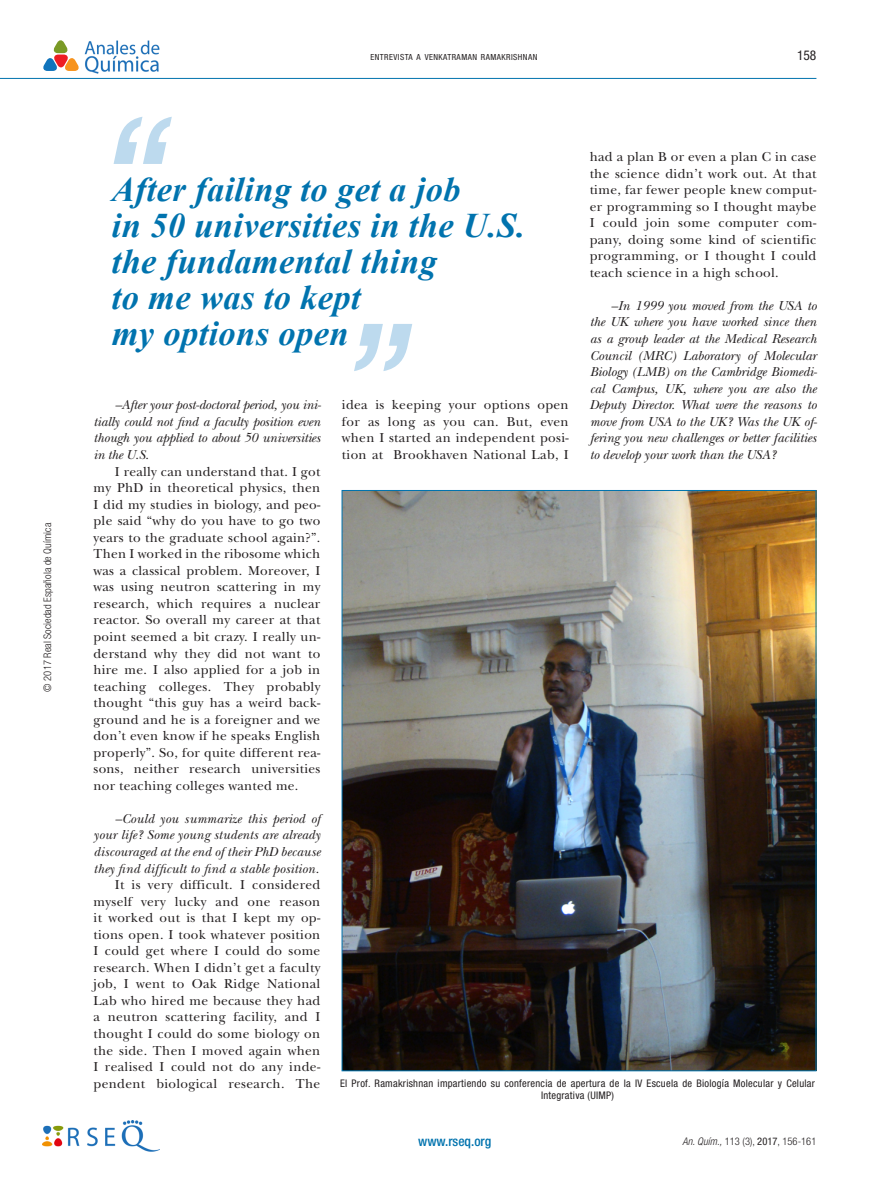
<style>
.page{position:relative;width:893px;height:1191px;background:#fff}
.page>*{position:absolute;margin:0;border:0;box-sizing:border-box;transform-origin:0 0}
.t1{font:italic 500 condensed 165px "Helvetica Neue LT Std";color:#bddaee}
.t2{font:italic 700 34.5px/36px "Times New Roman";letter-spacing:.01em;color:#0073ae}
.t3{font:13.5px/16.5px "New Baskerville Std";letter-spacing:.025em;color:#231f20;text-align:justify}
.t4{font:italic 13.5px/16.5px "New Baskerville Std";color:#231f20;text-align:justify}
.t5{font:500 condensed 13.5px "Helvetica Neue LT Std";color:#0073ae}
.t6{font:condensed 13.5px "Helvetica Neue LT Std";color:#231f20}
.t7{font:condensed 10.5px/12px "Helvetica Neue LT Std";letter-spacing:.025em;color:#231f20;text-align:center}
.t8{font:300 condensed 10.5px "Helvetica Neue LT Std";letter-spacing:.005em;color:#231f20}
.t9{font:condensed 8.4px "Helvetica Neue LT Std";letter-spacing:.055em;color:#231f20}
.s1{font-style:italic}
.s2{font-weight:400}
</style>
<div class="page">
<img style="left:84px;top:40px;width:76px;height:34px">
<svg style="left:43px;top:40px;width:36px;height:31px"></svg>
<hr style="left:0;top:78px;width:816px;height:1px;background:#0073ae">
<img style="left:43px;top:1120px;width:116px;height:32px">
<img style="left:344px;top:492px;width:470px;height:577px">
<p class="t8" style="left:41px;top:691px;width:170px;rotate:-90deg">© 2017 Real Sociedad Española de Química</p>
<p class="t9" style="left:370px;top:52px;width:169px">ENTREVISTA A VENKATRAMAN RAMAKRISHNAN</p>
<p class="t6" style="left:797px;top:48px;width:21px">158</p>
<h1 class="t1" style="left:88px;top:78px;width:72px">“</h1>
<p class="t3" style="left:590px;top:148px;width:228px">had a plan B or even a plan C in case the science didn’t work out. At that time, far fewer people knew comput&shy;er programming so I thought maybe I could join some computer com&shy;pany, doing some kind of scientific programming, or I thought I could teach science in a high school.</p>
<p class="t4" style="left:590px;top:297px;width:229px;text-indent:21px">–In 1999 you moved from the USA to the UK where you have worked since then as a group leader at the Medical Research Council (MRC) Laboratory of Molecular Biology (LMB) on the Cambridge Biomedi&shy;cal Campus, UK, where you are also the Deputy Director. What were the reasons to move from USA to the UK? Was the UK of&shy;fering you new challenges or better facilities to develop your work than the USA?</p>
<h2 class="t2" style="left:112px;top:170px;width:415px">After failing to get a job<br>in 50 universities in the U.S. the fundamental thing<br>to me was to kept<br>my options open</h2>
<h1 class="t1" style="left:438px;top:410px;width:72px;rotate:-180deg">“</h1>
<p class="t3" style="left:342px;top:397px;width:228px">idea is keeping your options open for as long as you can. But, even when I started an independent posi&shy;tion at Brookhaven National Lab, I</p>
<p class="t4" style="left:94px;top:397px;width:229px;text-indent:21px">–After your post-doctoral period, you ini&shy;tially could not find a faculty position even though you applied to about 50 universities in the U.S.</p>
<p class="t3" style="left:94px;top:463px;width:228px;text-indent:21px">I really can understand that. I got my PhD in theoretical physics, then I did my studies in biology, and peo&shy;ple said “why do you have to go two years to the graduate school again?”.<br>Then I worked in the ribosome which was a classical problem. Moreover, I was using neutron scattering in my research, which requires a nuclear reactor. So overall my career at that point seemed a bit crazy. I really un&shy;derstand why they did not want to hire me. I also applied for a job in teaching colleges. They probably thought “this guy has a weird back&shy;ground and he is a foreigner and we don’t even know if he speaks English properly”. So, for quite different rea&shy;sons, neither research universities nor teaching colleges wanted me.</p>
<p class="t4" style="left:94px;top:810px;width:228px;text-indent:21px">–Could you summarize this period of your life? Some young students are already discouraged at the end of their PhD because they find difficult to find a stable position.</p>
<p class="t3" style="left:94px;top:876px;width:228px;text-indent:21px">It is very difficult. I considered myself very lucky and one reason it worked out is that I kept my op&shy;tions open. I took whatever position I could get where I could do some research. When I didn’t get a faculty job, I went to Oak Ridge National Lab who hired me because they had a neutron scattering facility, and I thought I could do some biology on the side. Then I moved again when I realised I could not do any inde&shy;pendent biological research. The</p>
<p class="t7" style="left:340px;top:1077px;width:476px">El Prof. Ramakrishnan impartiendo su conferencia de apertura de la IV Escuela de Biología Molecular y Celular<br>Integrativa (UIMP)</p>
<p class="t5" style="left:418px;top:1133px;width:75px">www.rseq.org</p>
<p class="t8" style="left:682px;top:1135px;width:135px"><span class="s1">An. Quím.,</span> 113 (3), <span class="s2">2017</span>, 156-161</p>
</div>
